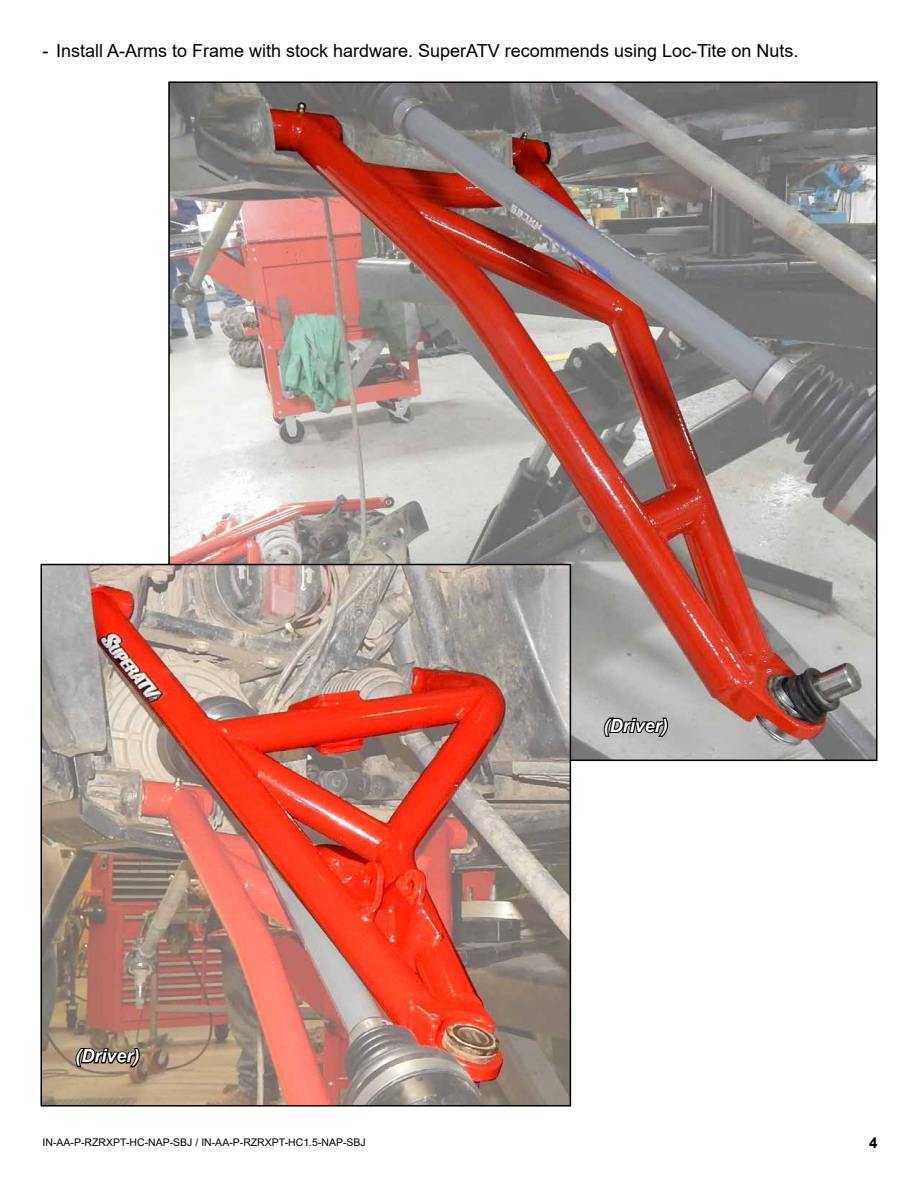
<style>
.page{position:relative;width:918px;height:1188px;background:#fff}
.page>*{position:absolute;margin:0;border:0;box-sizing:border-box;transform-origin:0 0}
.t1{font:18px "Arial";color:#000}
.t2{font:italic 700 18px "Arial";color:#fff}
.t3{font:700 15px "Arial";color:#000}
.t4{font:10.5px "Arial";color:#000}
</style>
<div class="page">
<img style="left:171px;top:84px;width:704px;height:674px">
<svg style="left:602px;top:716px;width:68px;height:22px"></svg>
<img style="left:43px;top:567px;width:525px;height:537px">
<div style="left:40px;top:564px;width:531px;height:543px;border:2px solid #000"></div>
<svg style="left:74px;top:1047px;width:67px;height:21px"></svg>
<p class="t1" style="left:43px;top:38px;width:757px">- Install A-Arms to Frame with stock hardware. SuperATV recommends using Loc-Tite on Nuts.</p>
<p class="t2" style="left:75px;top:1044px;width:66px">(Driver)</p>
<p class="t2" style="left:604px;top:714px;width:66px">(Driver)</p>
<p class="t4" style="left:43px;top:1135px;width:325px">IN-AA-P-RZRXPT-HC-NAP-SBJ / IN-AA-P-RZRXPT-HC1.5-NAP-SBJ</p>
<p class="t3" style="left:869px;top:1132px;width:10px">4</p>
</div>
